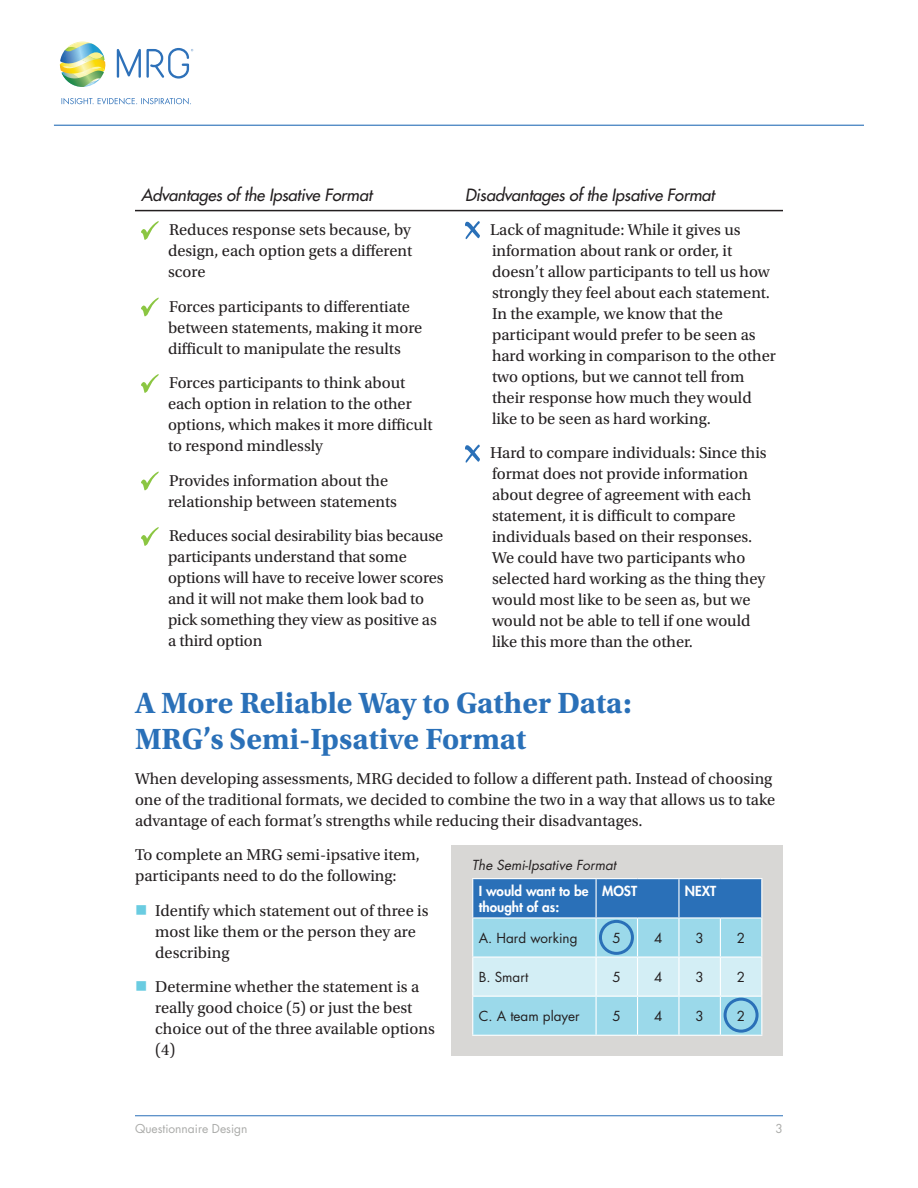
<style>
.page{position:relative;width:918px;height:1188px;background:#fff}
.page>*{position:absolute;margin:0;border:0;box-sizing:border-box;transform-origin:0 0}
.Subheads{font:700 30.75px/36px "Utopia Std";color:#2a70b8}
.New_X_Bullets{font:16.5px/21px "Utopia Std";color:#231f20}
.x_bullets{font:16.5px/21px "Utopia Std";color:#231f20}
.Body_Copy{font:16.5px/21px "Utopia Std";color:#231f20}
.Heading_3rd_level{font:italic 500 16.5px "Futura Std";letter-spacing:-.01em;color:#231f20}
.t1{font:13.5px "Futura Std";color:#231f20}
.t2{font:800 13.5px/16.2px "Futura Std";color:#fff}
.Table_Caption{font:italic 13.5px "Futura Std";color:#231f20}
.t3{font:12px "Futura Std";color:#aaaba9}
</style>
<div class="page">
<hr style="left:135px;top:1115px;width:648px;height:1px;background:#2a70b8">
<svg style="left:60px;top:42px;width:45px;height:45px"></svg>
<svg style="left:117px;top:48px;width:76px;height:31px"></svg>
<svg style="left:62px;top:98px;width:129px;height:6px"></svg>
<hr style="left:54px;top:125px;width:810px;height:1px;background:#2a70b8">
<div style="left:451px;top:845px;width:332px;height:210px;background:#d8d7d5"></div>
<svg style="left:473px;top:879px;width:288px;height:156px;background:#8dc3e0"></svg>
<hr style="left:472px;top:878px;width:124px;height:1px;background:#fff">
<hr style="left:472px;top:879px;width:1px;height:38px;background:#fff">
<hr style="left:596px;top:878px;width:42px;height:1px;background:#fff">
<hr style="left:596px;top:879px;width:1px;height:38px;background:#fff">
<hr style="left:638px;top:878px;width:41px;height:1px;background:#fff">
<hr style="left:679px;top:878px;width:41px;height:1px;background:#fff">
<hr style="left:678px;top:879px;width:2px;height:38px;background:#fff">
<hr style="left:720px;top:878px;width:42px;height:1px;background:#fff">
<hr style="left:761px;top:879px;width:1px;height:38px;background:#fff">
<hr style="left:472px;top:917px;width:124px;height:2px;background:#fff">
<hr style="left:472px;top:919px;width:1px;height:38px;background:#fff">
<hr style="left:596px;top:917px;width:42px;height:2px;background:#fff">
<hr style="left:596px;top:919px;width:1px;height:38px;background:#fff">
<hr style="left:638px;top:917px;width:41px;height:2px;background:#fff">
<hr style="left:637px;top:919px;width:1px;height:38px;background:#fff">
<hr style="left:679px;top:917px;width:41px;height:2px;background:#fff">
<hr style="left:678px;top:919px;width:2px;height:38px;background:#fff">
<hr style="left:720px;top:917px;width:42px;height:2px;background:#fff">
<hr style="left:720px;top:919px;width:1px;height:38px;background:#fff">
<hr style="left:761px;top:919px;width:1px;height:38px;background:#fff">
<hr style="left:472px;top:957px;width:124px;height:1px;background:#fff">
<hr style="left:472px;top:958px;width:1px;height:38px;background:#fff">
<hr style="left:596px;top:957px;width:42px;height:1px;background:#fff">
<hr style="left:596px;top:958px;width:1px;height:38px;background:#fff">
<hr style="left:638px;top:957px;width:41px;height:1px;background:#fff">
<hr style="left:637px;top:958px;width:1px;height:38px;background:#fff">
<hr style="left:679px;top:957px;width:41px;height:1px;background:#fff">
<hr style="left:678px;top:958px;width:2px;height:38px;background:#fff">
<hr style="left:720px;top:957px;width:42px;height:1px;background:#fff">
<hr style="left:720px;top:958px;width:1px;height:38px;background:#fff">
<hr style="left:761px;top:958px;width:1px;height:38px;background:#fff">
<hr style="left:472px;top:996px;width:124px;height:1px;background:#fff">
<hr style="left:472px;top:997px;width:1px;height:38px;background:#fff">
<hr style="left:596px;top:996px;width:42px;height:1px;background:#fff">
<hr style="left:596px;top:997px;width:1px;height:38px;background:#fff">
<hr style="left:638px;top:996px;width:41px;height:1px;background:#fff">
<hr style="left:637px;top:997px;width:1px;height:38px;background:#fff">
<hr style="left:679px;top:996px;width:41px;height:1px;background:#fff">
<hr style="left:678px;top:997px;width:2px;height:38px;background:#fff">
<hr style="left:720px;top:996px;width:42px;height:1px;background:#fff">
<hr style="left:720px;top:997px;width:1px;height:38px;background:#fff">
<hr style="left:761px;top:997px;width:1px;height:38px;background:#fff">
<hr style="left:472px;top:1035px;width:124px;height:1px;background:#fff">
<hr style="left:596px;top:1035px;width:42px;height:1px;background:#fff">
<hr style="left:638px;top:1035px;width:41px;height:1px;background:#fff">
<hr style="left:679px;top:1035px;width:41px;height:1px;background:#fff">
<hr style="left:720px;top:1035px;width:42px;height:1px;background:#fff">
<div style="left:724px;top:998px;width:35px;height:35px;border:3px solid #2a70b8;border-radius:50%"></div>
<div style="left:599px;top:920px;width:35px;height:35px;border:3px solid #2a70b8;border-radius:50%"></div>
<hr style="left:135px;top:210px;width:324px;height:1px;background:#231f20">
<hr style="left:459px;top:210px;width:324px;height:1px;background:#231f20">
<svg style="left:141px;top:221px;width:18px;height:19px"></svg>
<svg style="left:141px;top:297px;width:18px;height:20px"></svg>
<svg style="left:141px;top:374px;width:18px;height:19px"></svg>
<svg style="left:141px;top:471px;width:18px;height:20px"></svg>
<svg style="left:141px;top:527px;width:18px;height:19px"></svg>
<svg style="left:465px;top:221px;width:15px;height:19px"></svg>
<svg style="left:465px;top:444px;width:15px;height:19px"></svg>
<p class="Heading_3rd_level" style="left:141px;top:185px;width:232px">Advantages of the Ipsative Format</p>
<p class="Heading_3rd_level" style="left:465px;top:185px;width:251px">Disadvantages of the Ipsative Format</p>
<p class="New_X_Bullets" style="left:168px;top:220px;width:246px;text-align:justify">Reduces response sets because, by design, each option gets a different score</p>
<p class="New_X_Bullets" style="left:168px;top:296px;width:256px">Forces participants to differentiate between statements, making it more difficult to manipulate the results</p>
<p class="New_X_Bullets" style="left:168px;top:373px;width:266px">Forces participants to think about each option in relation to the other options, which makes it more difficult to respond mindlessly</p>
<p class="New_X_Bullets" style="left:168px;top:470px;width:230px">Provides information about the relationship between statements</p>
<p class="New_X_Bullets" style="left:168px;top:526px;width:277px">Reduces social desirability bias because participants understand that some options will have to receive lower scores and it will not make them look bad to pick something they view as positive as a third option</p>
<p class="New_X_Bullets" style="left:490px;top:219px;width:287px">Lack of magnitude: While it gives us information about rank or order, it doesn’t allow participants to tell us how strongly they feel about each statement.<br>In the example, we know that the participant would prefer to be seen as hard working in comparison to the other two options, but we cannot tell from their response how much they would like to be seen as hard working.</p>
<p class="x_bullets" style="left:490px;top:443px;width:278px">Hard to compare individuals: Since this format does not provide information about degree of agreement with each statement, it is difficult to compare individuals based on their responses.<br>We could have two participants who selected hard working as the thing they would most like to be seen as, but we would not be able to tell if one would like this more than the other.</p>
<p class="Subheads" style="left:135px;top:685px;width:498px">A More Reliable Way to Gather Data:<br>MRG’s Semi-Ipsative Format</p>
<p class="Body_Copy" style="left:135px;top:768px;width:642px">When developing assessments, MRG decided to follow a different path. Instead of choosing one of the traditional formats, we decided to combine the two in a way that allows us to take advantage of each format’s strengths while reducing their disadvantages.</p>
<p class="Body_Copy" style="left:135px;top:845px;width:286px">To complete an MRG semi-ipsative item, participants need to do the following:</p>
<p class="x_bullets" style="left:155px;top:900px;width:275px">Identify which statement out of three is most like them or the person they are describing</p>
<p class="x_bullets" style="left:155px;top:977px;width:281px">Determine whether the statement is a really good choice (5) or just the best choice out of the three available options (4)</p>
<p class="Table_Caption" style="left:472px;top:856px;width:146px">The Semi-Ipsative Format</p>
<p class="t2" style="left:479px;top:883px;width:111px">I would want to be thought of as:</p>
<p class="t2" style="left:602px;top:883px;width:37px">MOST</p>
<p class="t2" style="left:685px;top:883px;width:33px">NEXT</p>
<p class="t1" style="left:479px;top:930px;width:100px">A. Hard working</p>
<p class="t1" style="left:613px;top:930px;width:10px">5</p>
<p class="t1" style="left:654px;top:930px;width:10px">4</p>
<p class="t1" style="left:696px;top:930px;width:10px">3</p>
<p class="t1" style="left:737px;top:930px;width:10px">2</p>
<p class="t1" style="left:479px;top:969px;width:51px">B. Smart</p>
<p class="t1" style="left:613px;top:969px;width:10px">5</p>
<p class="t1" style="left:654px;top:969px;width:10px">4</p>
<p class="t1" style="left:696px;top:969px;width:10px">3</p>
<p class="t1" style="left:737px;top:969px;width:10px">2</p>
<p class="t1" style="left:479px;top:1008px;width:103px">C. A team player</p>
<p class="t1" style="left:613px;top:1008px;width:10px">5</p>
<p class="t1" style="left:654px;top:1008px;width:10px">4</p>
<p class="t1" style="left:696px;top:1008px;width:10px">3</p>
<p class="t1" style="left:737px;top:1008px;width:10px">2</p>
<p class="t3" style="left:135px;top:1121px;width:114px">Questionnaire Design</p>
<p class="t3" style="left:776px;top:1121px;width:9px">3</p>
</div>
